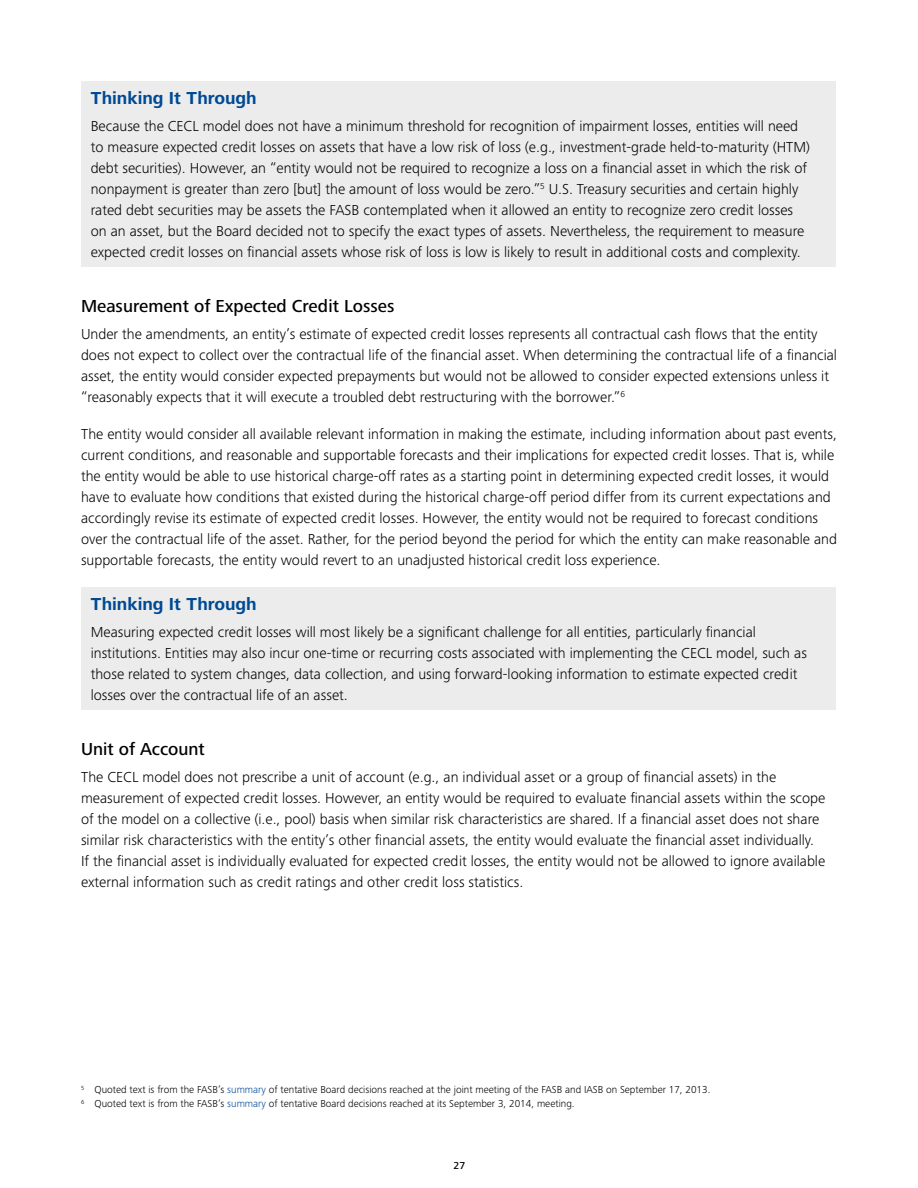
<style>
.page{position:relative;width:918px;height:1188px;background:#fff}
.page>*{position:absolute;margin:0;border:0;box-sizing:border-box;transform-origin:0 0}
.t1{font:500 18px "Frutiger Next Pro";color:#000}
.t2{font:700 18px "Frutiger Next Pro";color:#004a94}
.t3{font:300 15px/21px "Frutiger Next Pro";color:#000}
.t4{font:300 10.5px/13.5px "Frutiger Next Pro";color:#000}
.t5{font:500 10.5px "Frutiger Next Pro";color:#000}
.s1{color:#004a94}
</style>
<div class="page">
<div style="left:81px;top:81px;width:755px;height:185px;background:#ececed"></div>
<div style="left:81px;top:587px;width:755px;height:122px;background:#ececed"></div>
<p class="t2" style="left:91px;top:87px;width:168px">Thinking It Through</p>
<p class="t3" style="left:91px;top:115px;width:721px">Because the CECL model does not have a minimum threshold for recognition of impairment losses, entities will need to measure expected credit losses on assets that have a low risk of loss (e.g., investment-grade held-to-maturity (HTM) debt securities). However, an “entity would not be required to recognize a loss on a financial asset in which the risk of nonpayment is greater than zero [but] the amount of loss would be zero.”<sup>5</sup> U.S. Treasury securities and certain highly rated debt securities may be assets the FASB contemplated when it allowed an entity to recognize zero credit losses on an asset, but the Board decided not to specify the exact types of assets. Nevertheless, the requirement to measure expected credit losses on financial assets whose risk of loss is low is likely to result in additional costs and complexity.</p>
<p class="t1" style="left:81px;top:295px;width:315px">Measurement of Expected Credit Losses</p>
<p class="t3" style="left:81px;top:323px;width:758px">Under the amendments, an entity’s estimate of expected credit losses represents all contractual cash flows that the entity does not expect to collect over the contractual life of the financial asset. When determining the contractual life of a financial asset, the entity would consider expected prepayments but would not be allowed to consider expected extensions unless it “reasonably expects that it will execute a troubled debt restructuring with the borrower.”<sup>6</sup></p>
<p class="t3" style="left:81px;top:423px;width:758px">The entity would consider all available relevant information in making the estimate, including information about past events, current conditions, and reasonable and supportable forecasts and their implications for expected credit losses. That is, while the entity would be able to use historical charge-off rates as a starting point in determining expected credit losses, it would have to evaluate how conditions that existed during the historical charge-off period differ from its current expectations and accordingly revise its estimate of expected credit losses. However, the entity would not be required to forecast conditions over the contractual life of the asset. Rather, for the period beyond the period for which the entity can make reasonable and supportable forecasts, the entity would revert to an unadjusted historical credit loss experience.</p>
<p class="t2" style="left:91px;top:593px;width:168px">Thinking It Through</p>
<p class="t3" style="left:91px;top:621px;width:718px">Measuring expected credit losses will most likely be a significant challenge for all entities, particularly financial institutions. Entities may also incur one-time or recurring costs associated with implementing the CECL model, such as those related to system changes, data collection, and using forward-looking information to estimate expected credit losses over the contractual life of an asset.</p>
<p class="t1" style="left:81px;top:738px;width:125px">Unit of Account</p>
<p class="t3" style="left:81px;top:766px;width:746px">The CECL model does not prescribe a unit of account (e.g., an individual asset or a group of financial assets) in the measurement of expected credit losses. However, an entity would be required to evaluate financial assets within the scope of the model on a collective (i.e., pool) basis when similar risk characteristics are shared. If a financial asset does not share similar risk characteristics with the entity’s other financial assets, the entity would evaluate the financial asset individually.<br>If the financial asset is individually evaluated for expected credit losses, the entity would not be allowed to ignore available external information such as credit ratings and other credit loss statistics.</p>
<p class="t4" style="left:81px;top:1083px;width:631px"><sup>5</sup> Quoted text is from the FASB’s <span class="s1">summary</span> of tentative Board decisions reached at the joint meeting of the FASB and IASB on September 17, 2013.<br><sup>6</sup> Quoted text is from the FASB’s <span class="s1">summary</span> of tentative Board decisions reached at its September 3, 2014, meeting.</p>
<p class="t5" style="left:454px;top:1159px;width:13px">27</p>
</div>
